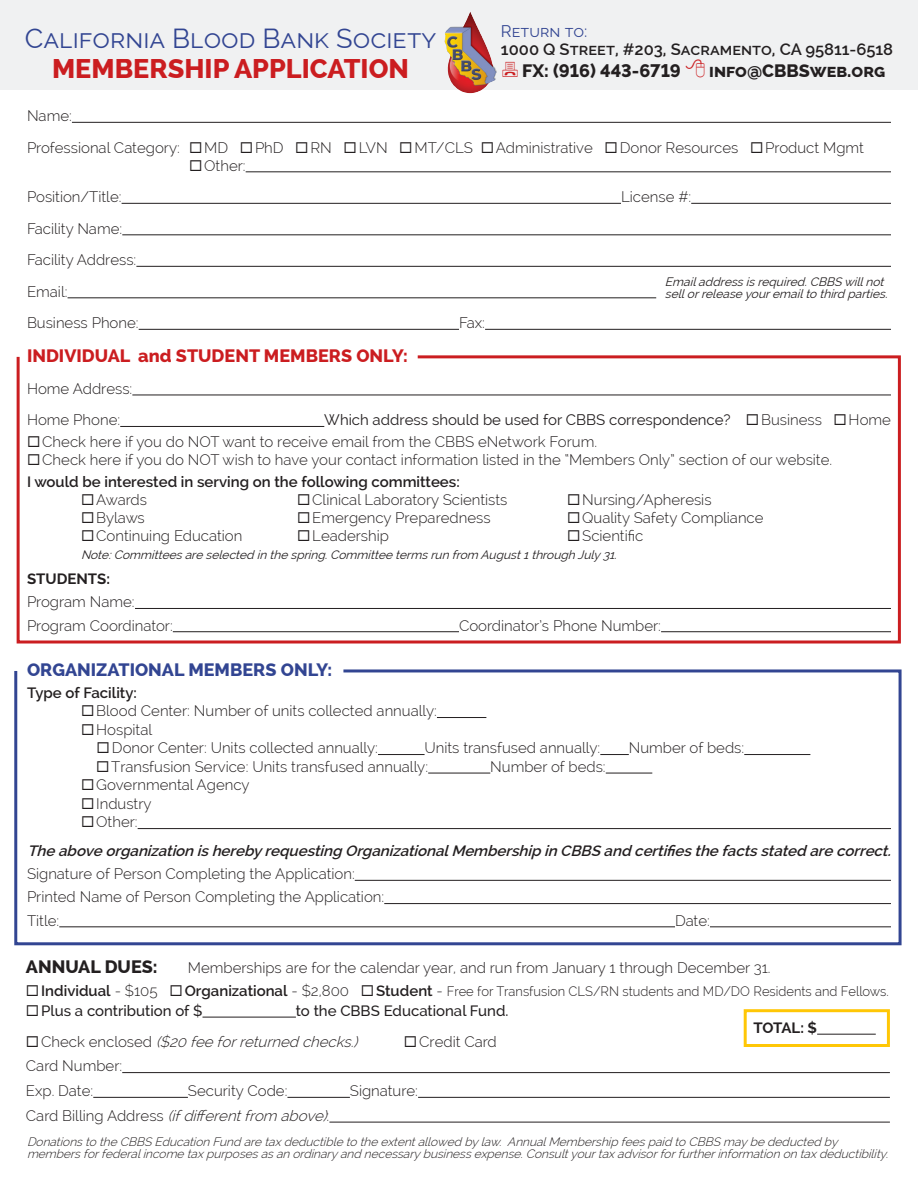
<style>
.page{position:relative;width:918px;height:1188px;background:#fff}
.page>*{position:absolute;margin:0;border:0;box-sizing:border-box;transform-origin:0 0}
.t1{font:27px "Raleway";color:#324592}
.t2{font:800 27px "Raleway";color:#cb1d20}
.t3{font:800 18px "Raleway";color:#231f20}
.t4{font:800 18px "Raleway";color:#cb1d20}
.t5{font:800 18px "Raleway";color:#324592}
.t6{font:600 16.5px "Raleway";color:#231f20}
.t7{font:16.5px "Raleway";color:#324592}
.t8{font:300 15px "Raleway";color:#231f20}
.t9{font:italic 600 15px "Raleway";color:#231f20}
.t10{font:italic 300 15px "Raleway";color:#231f20}
.t11{font:600 15px "Raleway";color:#231f20}
.t12{font:15px "Raleway";color:#231f20}
.t13{font:500 15px "Raleway";color:#231f20}
.t14{font:700 15px "Raleway";color:#231f20}
.t15{font:300 13.5px "Raleway";color:#231f20;scale:.96 1}
.t16{font:italic 300 12px/12px "Raleway";color:#231f20}
.t17{font:italic 12px/12px "Raleway";color:#231f20}
.s1{font-weight:300}
.s2{font-weight:600;font-size:15px}
.s3{font-size:15px}
.s4{font-style:normal}
</style>
<div class="page">
<div style="left:0;top:0;width:918px;height:90px;background:#f0f1f2"></div>
<hr style="left:72px;top:122px;width:819px;height:1px;background:#231f20">
<hr style="left:246px;top:171px;width:645px;height:1px;background:#231f20">
<hr style="left:122px;top:203px;width:499px;height:1px;background:#231f20">
<hr style="left:691px;top:203px;width:200px;height:1px;background:#231f20">
<hr style="left:122px;top:234px;width:769px;height:1px;background:#231f20">
<hr style="left:136px;top:266px;width:755px;height:1px;background:#231f20">
<hr style="left:68px;top:297px;width:588px;height:1px;background:#231f20">
<hr style="left:139px;top:329px;width:320px;height:1px;background:#231f20">
<hr style="left:485px;top:329px;width:406px;height:1px;background:#231f20">
<hr style="left:202px;top:1017px;width:94px;height:1px;background:#231f20">
<hr style="left:122px;top:1072px;width:768px;height:1px;background:#231f20">
<hr style="left:93px;top:1097px;width:95px;height:1px;background:#231f20">
<hr style="left:287px;top:1097px;width:63px;height:1px;background:#231f20">
<hr style="left:418px;top:1097px;width:472px;height:1px;background:#231f20">
<hr style="left:329px;top:1122px;width:561px;height:1px;background:#231f20">
<hr style="left:817px;top:1034px;width:59px;height:1px;background:#231f20">
<div style="left:744px;top:1009px;width:146px;height:38px;border:3px solid #ffc706"></div>
<svg style="left:16px;top:355px;width:885px;height:289px"></svg>
<svg style="left:14px;top:669px;width:888px;height:277px"></svg>
<img style="left:444px;top:12px;width:53px;height:82px">
<svg style="left:759px;top:425px;width:15px;height:1px"></svg>
<svg style="left:847px;top:425px;width:15px;height:1px"></svg>
<svg style="left:40px;top:447px;width:15px;height:1px"></svg>
<svg style="left:40px;top:465px;width:15px;height:1px"></svg>
<svg style="left:94px;top:505px;width:15px;height:1px"></svg>
<svg style="left:310px;top:505px;width:15px;height:1px"></svg>
<svg style="left:580px;top:505px;width:15px;height:1px"></svg>
<svg style="left:94px;top:523px;width:15px;height:1px"></svg>
<svg style="left:310px;top:523px;width:15px;height:1px"></svg>
<svg style="left:580px;top:523px;width:15px;height:1px"></svg>
<svg style="left:94px;top:541px;width:15px;height:1px"></svg>
<svg style="left:310px;top:541px;width:15px;height:1px"></svg>
<svg style="left:580px;top:541px;width:15px;height:1px"></svg>
<svg style="left:94px;top:716px;width:15px;height:1px"></svg>
<svg style="left:94px;top:735px;width:15px;height:1px"></svg>
<svg style="left:110px;top:753px;width:15px;height:1px"></svg>
<svg style="left:109px;top:772px;width:15px;height:1px"></svg>
<svg style="left:94px;top:790px;width:15px;height:1px"></svg>
<svg style="left:94px;top:809px;width:15px;height:1px"></svg>
<svg style="left:94px;top:827px;width:15px;height:1px"></svg>
<p class="t7" style="left:501px;top:21px;width:88px">Return to:</p>
<p class="t6" style="left:501px;top:39px;width:394px">1000 Q Street, #203, Sacramento, CA 95811-6518</p>
<p class="t3" style="left:522px;top:60px;width:160px">FX: (916) 443-6719</p>
<p class="t3" style="left:709px;top:60px;width:178px">info@CBBSweb.org</p>
<p class="t1" style="left:25px;top:23px;width:413px">California Blood Bank Society</p>
<p class="t2" style="left:52px;top:53px;width:358px">MEMBERSHIP APPLICATION</p>
<p class="t8" style="left:27px;top:107px;width:46px">Name:</p>
<p class="t8" style="left:27px;top:139px;width:839px">Professional Category: ◻MD ◻PhD ◻RN ◻LVN ◻MT/CLS ◻Administrative ◻Donor Resources ◻Product Mgmt</p>
<p class="t8" style="left:189px;top:157px;width:58px">◻Other:</p>
<p class="t8" style="left:27px;top:188px;width:96px">Position/Title:</p>
<p class="t8" style="left:621px;top:188px;width:72px">License #:</p>
<p class="t8" style="left:27px;top:220px;width:97px">Facility Name:</p>
<p class="t8" style="left:27px;top:251px;width:111px">Facility Address:</p>
<p class="t8" style="left:27px;top:283px;width:42px">Email:</p>
<p class="t8" style="left:27px;top:314px;width:113px">Business Phone:</p>
<p class="t8" style="left:459px;top:314px;width:28px">Fax:</p>
<p class="t4" style="left:27px;top:346px;width:382px">INDIVIDUAL and STUDENT MEMBERS ONLY:</p>
<p class="t8" style="left:27px;top:380px;width:107px">Home Address:</p>
<p class="t8" style="left:27px;top:411px;width:95px">Home Phone:</p>
<p class="t12" style="left:324px;top:411px;width:568px">Which address should be used for CBBS correspondence? ◻<span class="s1">Business</span> ◻<span class="s1">Home</span></p>
<p class="t8" style="left:27px;top:433px;width:572px">◻Check here if you do NOT want to receive email from the CBBS eNetwork Forum.</p>
<p class="t8" style="left:27px;top:451px;width:807px">◻Check here if you do NOT wish to have your contact information listed in the “Members Only” section of our website.</p>
<p class="t11" style="left:27px;top:473px;width:434px">I would be interested in serving on the following committees:</p>
<p class="t8" style="left:81px;top:491px;width:68px">◻Awards</p>
<p class="t8" style="left:297px;top:491px;width:212px">◻Clinical Laboratory Scientists</p>
<p class="t8" style="left:567px;top:491px;width:146px">◻Nursing/Apheresis</p>
<p class="t8" style="left:81px;top:509px;width:65px">◻Bylaws</p>
<p class="t8" style="left:297px;top:509px;width:195px">◻Emergency Preparedness</p>
<p class="t8" style="left:567px;top:509px;width:198px">◻Quality Safety Compliance</p>
<p class="t8" style="left:81px;top:527px;width:163px">◻Continuing Education</p>
<p class="t8" style="left:297px;top:527px;width:94px">◻Leadership</p>
<p class="t8" style="left:567px;top:527px;width:78px">◻Scientific</p>
<p class="t17" style="left:81px;top:549px;width:541px">Note:Committeesare selected in the spring.Committee termsrun from August1through July31.</p>
<p class="t14" style="left:27px;top:570px;width:85px">STUDENTS:</p>
<p class="t8" style="left:27px;top:593px;width:109px">Program Name:</p>
<p class="t8" style="left:27px;top:617px;width:147px">Program Coordinator:</p>
<p class="t8" style="left:459px;top:617px;width:204px">Coordinator’s Phone Number:</p>
<p class="t5" style="left:27px;top:660px;width:307px">ORGANIZATIONAL MEMBERS ONLY:</p>
<p class="t11" style="left:27px;top:684px;width:111px">Type of Facility:</p>
<p class="t8" style="left:81px;top:702px;width:357px">◻Blood Center: Number of units collected annually:</p>
<p class="t8" style="left:81px;top:721px;width:73px">◻Hospital</p>
<p class="t8" style="left:97px;top:739px;width:283px">◻Donor Center: Units collected annually:</p>
<p class="t8" style="left:425px;top:739px;width:177px">Units transfused annually:</p>
<p class="t8" style="left:629px;top:739px;width:117px">Number of beds:</p>
<p class="t8" style="left:96px;top:758px;width:334px">◻Transfusion Service: Units transfused annually:</p>
<p class="t8" style="left:490px;top:758px;width:117px">Number of beds:</p>
<p class="t8" style="left:81px;top:776px;width:170px">◻Governmental Agency</p>
<p class="t8" style="left:81px;top:795px;width:72px">◻Industry</p>
<p class="t8" style="left:81px;top:813px;width:58px">◻Other:</p>
<p class="t9" style="left:27px;top:842px;width:869px">The above organization ishereby requesting OrganizationalMembership in CBBS and certifiesthe factsstated are correct.</p>
<p class="t8" style="left:27px;top:865px;width:329px">Signature of Person Completing the Application:</p>
<p class="t8" style="left:27px;top:888px;width:359px">Printed Name of Person Completing the Application:</p>
<p class="t8" style="left:27px;top:912px;width:34px">Title:</p>
<p class="t8" style="left:675px;top:912px;width:36px">Date:</p>
<p class="t3" style="left:26px;top:956px;width:133px">ANNUAL DUES:</p>
<p class="t8" style="left:188px;top:958px;width:584px">Memberships are for the calendar year, and run from January 1 through December 31.</p>
<p class="t15" style="left:26px;top:983px;width:900px">◻<span class="s2">Individual</span> <span class="s3">- $105</span> ◻<span class="s2">Organizational</span> <span class="s3">- $2,800</span> ◻<span class="s2">Student</span> <span class="s3">-</span> Free for Transfusion CLS/RN students and MD/DO Residents and Fellows.</p>
<p class="t13" style="left:26px;top:1002px;width:178px">◻Plus a contribution of $</p>
<p class="t13" style="left:296px;top:1002px;width:214px">to the CBBS Educational Fund.</p>
<p class="t10" style="left:26px;top:1033px;width:338px">◻ <span class="s4">C h e c k e n c l o s e d</span> ($20 fee forreturned checks.)</p>
<p class="t8" style="left:404px;top:1033px;width:94px">◻Credit Card</p>
<p class="t8" style="left:26px;top:1057px;width:98px">Card Number:</p>
<p class="t8" style="left:26px;top:1082px;width:69px">Exp. Date:</p>
<p class="t8" style="left:188px;top:1082px;width:101px">Security Code:</p>
<p class="t8" style="left:350px;top:1082px;width:70px">Signature:</p>
<p class="t10" style="left:26px;top:1107px;width:307px"><span class="s4">C a r d B i l l i n g A d d r e s s</span> (ifdifferentfrom above)<span class="s4">:</span></p>
<p class="t17" style="left:665px;top:276px;width:228px">Emailaddressisrequired.CBBS willnot sellorrelease youremailto third parties.</p>
<p class="t14" style="left:753px;top:1019px;width:65px">TOTAL: $</p>
<p class="t16" style="left:27px;top:1135px;width:866px">Donationsto the CBBS EducationFund are taxdeductible to the extentallowed bylaw. AnnualMembership feespaid to CBBS maybe deducted by membersforfederalincome taxpurposesasanordinaryand necessarybusinessexpense.Consultyourtaxadvisorforfurtherinformationontaxdeductibility.</p>
</div>
